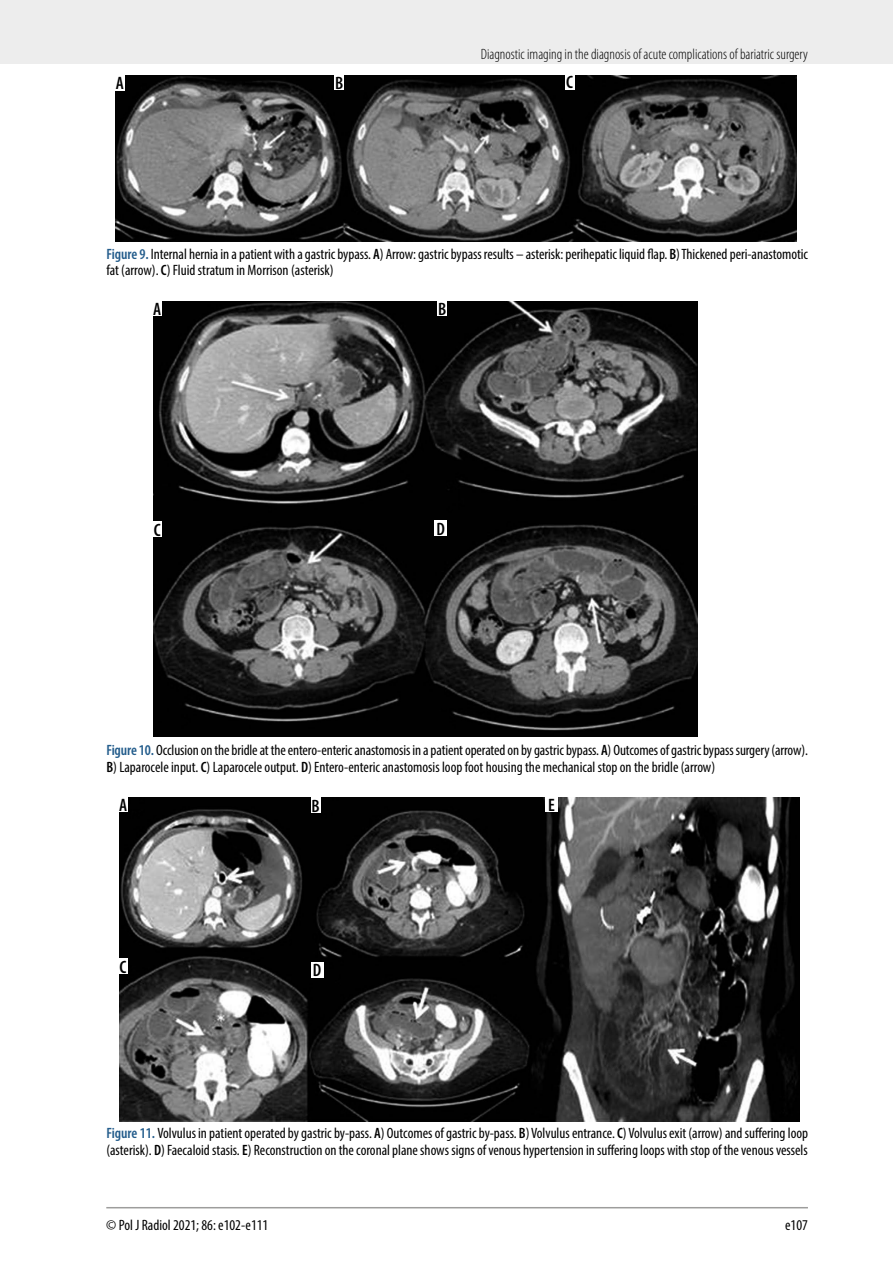
<style>
.page{position:relative;width:893px;height:1263px;background:#fff}
.page>*{position:absolute;margin:0;border:0;box-sizing:border-box;transform-origin:0 0}
.t1{font:600 condensed 18px "Myriad Pro";color:#000}
.t2{font:condensed 15px/16.5px "Myriad Pro";color:#000}
.t3{font:300 condensed 15px "Myriad Pro";color:#000}
.s1{font-weight:600;color:#245d8c}
.s2{font-weight:600}
</style>
<div class="page">
<div style="left:0;top:0;width:893px;height:64px;background:#ededed"></div>
<hr style="left:106px;top:1207px;width:702px;height:1px;background:#9d9d9c">
<img style="left:153px;top:301px;width:544px;height:436px">
<img style="left:119px;top:797px;width:680px;height:324px">
<div style="left:118px;top:796px;width:10px;height:15px;background:#fff"></div>
<div style="left:118px;top:958px;width:10px;height:16px;background:#fff"></div>
<div style="left:311px;top:797px;width:9px;height:15px;background:#fff"></div>
<div style="left:311px;top:962px;width:12px;height:15px;background:#fff"></div>
<div style="left:545px;top:796px;width:13px;height:15px;background:#fff"></div>
<div style="left:152px;top:300px;width:10px;height:15px;background:#fff"></div>
<div style="left:152px;top:522px;width:10px;height:15px;background:#fff"></div>
<div style="left:437px;top:300px;width:10px;height:16px;background:#fff"></div>
<div style="left:434px;top:521px;width:13px;height:15px;background:#fff"></div>
<img style="left:116px;top:75px;width:680px;height:166px">
<div style="left:115px;top:75px;width:10px;height:15px;background:#fff"></div>
<div style="left:565px;top:74px;width:9px;height:15px;background:#fff"></div>
<div style="left:334px;top:75px;width:10px;height:15px;background:#fff"></div>
<p class="t3" style="left:481px;top:45px;width:329px">Diagnostic imaging in the diagnosis of acute complications of bariatric surgery</p>
<p class="t1" style="left:116px;top:72px;width:10px">A</p>
<p class="t1" style="left:335px;top:72px;width:10px">B</p>
<p class="t1" style="left:566px;top:71px;width:8px">C</p>
<p class="t2" style="left:106px;top:245px;width:703px"><span class="s1">Figure 9.</span> Internal hernia in a patient with a gastric bypass. <span class="s2">A</span>) Arrow: gastric bypass results – asterisk: perihepatic liquid flap. <span class="s2">B</span>) Thickened peri-anastomotic fat (arrow). <span class="s2">C</span>) Fluid stratum in Morrison (asterisk)</p>
<p class="t1" style="left:153px;top:298px;width:10px">A</p>
<p class="t1" style="left:154px;top:519px;width:8px">C</p>
<p class="t1" style="left:438px;top:298px;width:10px">B</p>
<p class="t1" style="left:437px;top:518px;width:10px">D</p>
<p class="t2" style="left:106px;top:742px;width:703px"><span class="s1">Figure 10.</span> Occlusion on the bridle at the entero-enteric anastomosis in a patient operated on by gastric bypass. <span class="s2">A</span>) Outcomes of gastric bypass surgery (arrow).<br><span class="s2">B</span>) Laparocele input. <span class="s2">C</span>) Laparocele output. <span class="s2">D</span>) Entero-enteric anastomosis loop foot housing the mechanical stop on the bridle (arrow)</p>
<p class="t1" style="left:119px;top:794px;width:10px">A</p>
<p class="t1" style="left:548px;top:794px;width:8px">E</p>
<p class="t1" style="left:311px;top:794px;width:10px">B</p>
<p class="t1" style="left:120px;top:956px;width:8px">C</p>
<p class="t1" style="left:313px;top:959px;width:10px">D</p>
<p class="t2" style="left:106px;top:1125px;width:703px"><span class="s1">Figure 11.</span> Volvulus in patient operated by gastric by-pass. <span class="s2">A</span>) Outcomes of gastric by-pass. <span class="s2">B</span>) Volvulus entrance. <span class="s2">C</span>) Volvulus exit (arrow) and suffering loop (asterisk). <span class="s2">D</span>) Faecaloid stasis. <span class="s2">E</span>) Reconstruction on the coronal plane shows signs of venous hypertension in suffering loops with stop of the venous vessels</p>
<p class="t2" style="left:106px;top:1216px;width:164px">© Pol J Radiol 2021; 86: e102-e111</p>
<p class="t2" style="left:785px;top:1216px;width:24px">e107</p>
</div>
